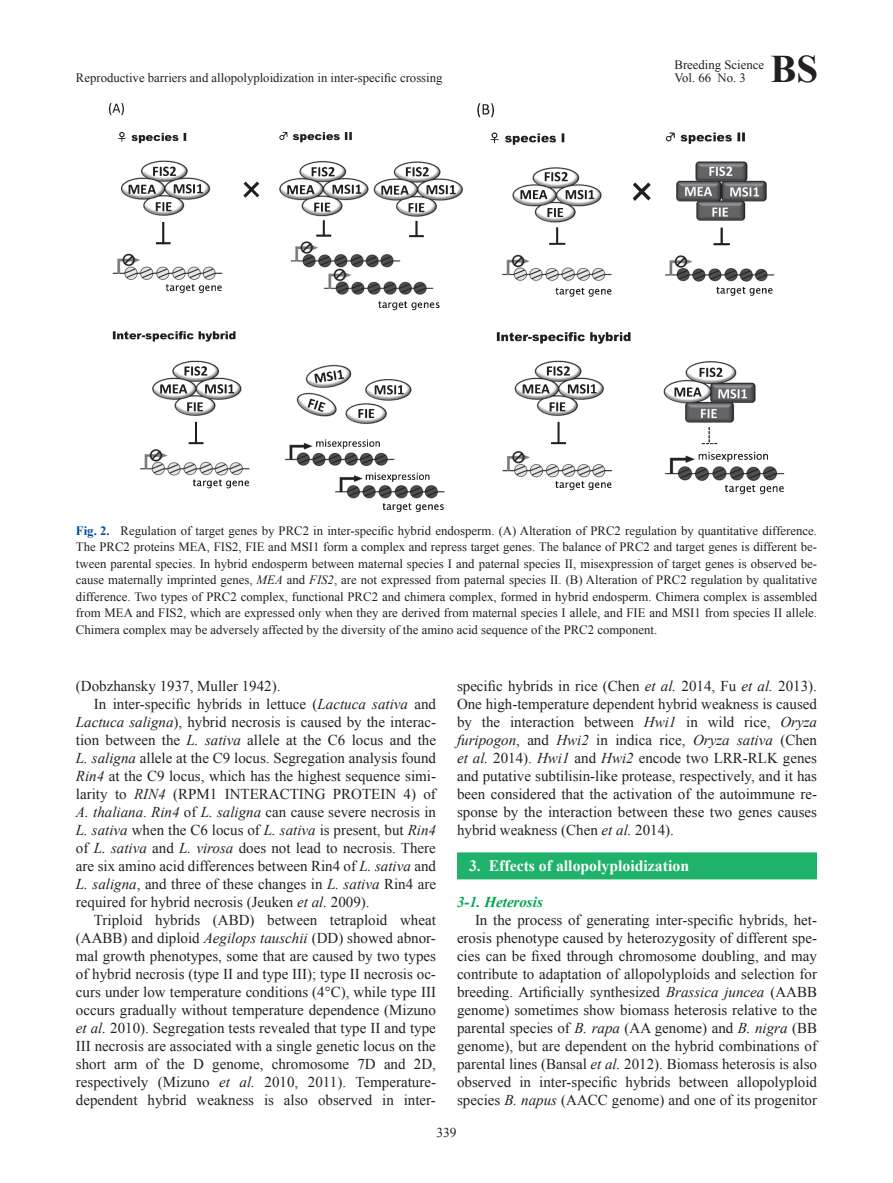
<style>
.page{position:relative;width:893px;height:1183px;background:#fff}
.page>*{position:absolute;margin:0;border:0;box-sizing:border-box;transform-origin:0 0}
.t1{font:700 39px "Times New Roman";color:#231f20}
.t2{font:700 15.75px "Times New Roman";color:#fff}
.t3{font:15px/18px "Times New Roman";color:#231f20;text-align:justify}
.t4{font:italic 700 15px "Times New Roman";color:#00a54f}
.t5{font:13.5px "Times New Roman";color:#231f20}
.t6{font:12.75px/16.5px "Times New Roman";color:#231f20}
.s1{font-weight:700;color:#014c98}
.s2{font-style:italic}
</style>
<div class="page">
<div style="left:457px;top:852px;width:360px;height:27px;background:#1eb26a"></div>
<img style="left:109px;top:102px;width:675px;height:410px">
<p class="t6" style="left:76px;top:69px;width:368px">Reproductive barriers and allopolyploidization in inter-specific crossing</p>
<p class="t6" style="left:674px;top:58px;width:91px;line-height:12.8px">Breeding Science<br>Vol. 66 No. 3</p>
<h1 class="t1" style="left:770px;top:42px;width:49px">BS</h1>
<p class="t6" style="left:76px;top:522px;width:743px;text-align:justify"><span class="s1">Fig. 2.</span> Regulation of target genes by PRC2 in inter-specific hybrid endosperm. (A) Alteration of PRC2 regulation by quantitative difference.<br>The PRC2 proteins MEA, FIS2, FIE and MSI1 form a complex and repress target genes. The balance of PRC2 and target genes is different be&shy;tween parental species. In hybrid endosperm between maternal species I and paternal species II, misexpression of target genes is observed be&shy;cause maternally imprinted genes, <span class="s2">MEA</span> and <span class="s2">FIS2</span>, are not expressed from paternal species II. (B) Alteration of PRC2 regulation by qualitative difference. Two types of PRC2 complex, functional PRC2 and chimera complex, formed in hybrid endosperm. Chimera complex is assembled from MEA and FIS2, which are expressed only when they are derived from maternal species I allele, and FIE and MSI1 from species II allele.<br>Chimera complex may be adversely affected by the diversity of the amino acid sequence of the PRC2 component.</p>
<p class="t3" style="left:76px;top:676px;width:206px">(Dobzhansky 1937, Muller 1942).</p>
<p class="t3" style="left:94px;top:694px;width:344px">In inter-specific hybrids in lettuce (<span class="s2">Lactuca sativa</span> and</p>
<p class="t3" style="left:76px;top:712px;width:362px"><span class="s2">Lactuca saligna</span>), hybrid necrosis is caused by the interac-</p>
<p class="t3" style="left:76px;top:730px;width:362px">tion between the <span class="s2">L. sativa</span> allele at the C6 locus and the</p>
<p class="t3" style="left:76px;top:748px;width:362px"><span class="s2">L. saligna</span> allele at the C9 locus. Segregation analysis found</p>
<p class="t3" style="left:76px;top:766px;width:362px"><span class="s2">Rin4</span> at the C9 locus, which has the highest sequence simi-</p>
<p class="t3" style="left:76px;top:784px;width:361px">larity to <span class="s2">RIN4</span> (RPM1 INTERACTING PROTEIN 4) of</p>
<p class="t3" style="left:76px;top:802px;width:362px"><span class="s2">A. thaliana</span>. <span class="s2">Rin4</span> of <span class="s2">L. saligna</span> can cause severe necrosis in</p>
<p class="t3" style="left:76px;top:820px;width:362px"><span class="s2">L. sativa</span> when the C6 locus of <span class="s2">L. sativa</span> is present, but <span class="s2">Rin4</span></p>
<p class="t3" style="left:76px;top:838px;width:361px">of <span class="s2">L. sativa</span> and <span class="s2">L. virosa</span> does not lead to necrosis. There</p>
<p class="t3" style="left:76px;top:856px;width:362px">are six amino acid differences between Rin4 of <span class="s2">L. sativa</span> and</p>
<p class="t3" style="left:76px;top:874px;width:362px"><span class="s2">L. saligna</span>, and three of these changes in <span class="s2">L. sativa</span> Rin4 are</p>
<p class="t3" style="left:76px;top:892px;width:295px">required for hybrid necrosis (Jeuken <span class="s2">et al.</span> 2009).</p>
<p class="t3" style="left:94px;top:910px;width:344px">Triploid hybrids (ABD) between tetraploid wheat</p>
<p class="t3" style="left:76px;top:928px;width:361px">(AABB) and diploid <span class="s2">Aegilops tauschii</span> (DD) showed abnor-</p>
<p class="t3" style="left:76px;top:946px;width:362px">mal growth phenotypes, some that are caused by two types</p>
<p class="t3" style="left:76px;top:964px;width:362px">of hybrid necrosis (type II and type III); type II necrosis oc-</p>
<p class="t3" style="left:76px;top:982px;width:362px">curs under low temperature conditions (4°C), while type III</p>
<p class="t3" style="left:76px;top:1000px;width:362px">occurs gradually without temperature dependence (Mizuno</p>
<p class="t3" style="left:76px;top:1018px;width:361px"><span class="s2">et al.</span> 2010). Segregation tests revealed that type II and type</p>
<p class="t3" style="left:76px;top:1036px;width:361px">III necrosis are associated with a single genetic locus on the</p>
<p class="t3" style="left:76px;top:1054px;width:362px">short arm of the D genome, chromosome 7D and 2D,</p>
<p class="t3" style="left:76px;top:1072px;width:362px">respectively (Mizuno <span class="s2">et al.</span> 2010, 2011). Temperature-</p>
<p class="t3" style="left:76px;top:1090px;width:361px">dependent hybrid weakness is also observed in inter-</p>
<p class="t3" style="left:457px;top:676px;width:362px">specific hybrids in rice (Chen <span class="s2">et al.</span> 2014, Fu <span class="s2">et al.</span> 2013).<br>One high-temperature dependent hybrid weakness is caused by the interaction between <span class="s2">Hwi1</span> in wild rice, <span class="s2">Oryza furipogon</span>, and <span class="s2">Hwi2</span> in indica rice, <span class="s2">Oryza sativa</span> (Chen <span class="s2">et al.</span> 2014). <span class="s2">Hwi1</span> and <span class="s2">Hwi2</span> encode two LRR-RLK genes and putative subtilisin-like protease, respectively, and it has been considered that the activation of the autoimmune re&shy;sponse by the interaction between these two genes causes hybrid weakness (Chen <span class="s2">et al.</span> 2014).</p>
<p class="t2" style="left:469px;top:854px;width:222px">3. Effects of allopolyploidization</p>
<p class="t4" style="left:457px;top:891px;width:87px">3-1. Heterosis</p>
<p class="t3" style="left:457px;top:910px;width:362px;text-indent:18px">In the process of generating inter-specific hybrids, het&shy;erosis phenotype caused by heterozygosity of different spe&shy;cies can be fixed through chromosome doubling, and may contribute to adaptation of allopolyploids and selection for breeding. Artificially synthesized <span class="s2">Brassica juncea</span> (AABB genome) sometimes show biomass heterosis relative to the parental species of <span class="s2">B. rapa</span> (AA genome) and <span class="s2">B. nigra</span> (BB genome), but are dependent on the hybrid combinations of parental lines (Bansal <span class="s2">et al.</span> 2012). Biomass heterosis is also observed in inter-specific hybrids between allopolyploid species <span class="s2">B. napus</span> (AACC genome) and one of its progenitor</p>
<p class="t5" style="left:436px;top:1123px;width:22px">339</p>
</div>
